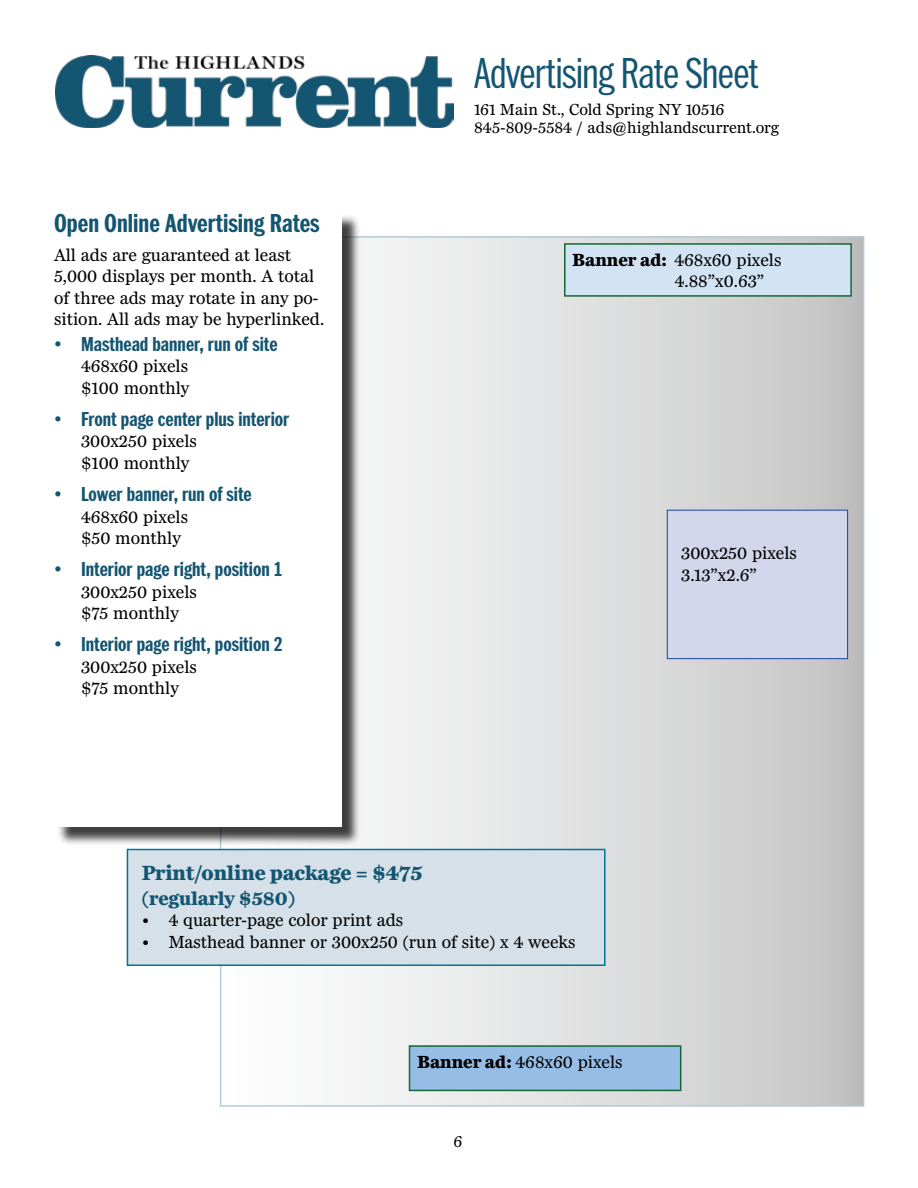
<style>
.page{position:relative;width:918px;height:1188px;background:#fff}
.page>*{position:absolute;margin:0;border:0;box-sizing:border-box;transform-origin:0 0}
.t1{font:300 45px "Franklin Cond ITC Pro";letter-spacing:-.015em;color:#145571}
.t2{font:700 27px "Franklin Cond ITC Pro";color:#145571}
.t3{font:700 21px "Franklin Cond ITC Pro";color:#145571}
.t4{font:700 21px "Miller Daily Two";color:#145571}
.t5{font:700 19.5px "Miller Daily Two";color:#145571}
.t6{font:18px/21.6px "Miller Daily Two";color:#000}
.t7{font:16.5px/18px "Miller Daily Two";letter-spacing:.005em;color:#000}
.s1{font-weight:700}
</style>
<div class="page">
<div style="left:221px;top:237px;width:643px;height:869px;background:linear-gradient(to right,#fff,#c4c4c5)"></div>
<div style="left:565px;top:244px;width:286px;height:52px;background:#d2e3f4"></div>
<div style="left:564px;top:243px;width:288px;height:54px;border:2px solid #146835"></div>
<div style="left:410px;top:1046px;width:271px;height:44px;background:#96bde5"></div>
<div style="left:409px;top:1045px;width:272px;height:46px;border:2px solid #146835"></div>
<div style="left:667px;top:510px;width:181px;height:149px;background:#d3d5eb"></div>
<div style="left:667px;top:510px;width:181px;height:149px;border:1px solid #19459d"></div>
<div style="left:56px;top:214px;width:305px;height:632px;background:#000;opacity:.75"></div>
<div style="left:54px;top:212px;width:288px;height:615px;background:#fff"></div>
<img style="left:56px;top:55px;width:398px;height:73px">
<div style="left:127px;top:850px;width:478px;height:115px;background:#d5e0e8"></div>
<div style="left:127px;top:849px;width:479px;height:117px;border:2px solid #007595"></div>
<h2 class="t2" style="left:54px;top:209px;width:267px">Open Online Advertising Rates</h2>
<p class="t6" style="left:54px;top:244px;width:272px">All ads are guaranteed at least<br>5,000 displays per month. A total of three ads may rotate in any po&shy;sition. All ads may be hyperlinked.</p>
<p class="t3" style="left:54px;top:332px;width:225px">• Masthead banner, run of site</p>
<p class="t6" style="left:81px;top:355px;width:110px">468x60 pixels $100 monthly</p>
<p class="t3" style="left:54px;top:407px;width:237px">• Front page center plus interior</p>
<p class="t6" style="left:81px;top:430px;width:117px">300x250 pixels $100 monthly</p>
<p class="t3" style="left:54px;top:483px;width:199px">• Lower banner, run of site</p>
<p class="t6" style="left:81px;top:505px;width:109px">468x60 pixels $50 monthly</p>
<p class="t3" style="left:54px;top:558px;width:230px">• Interior page right, position 1</p>
<p class="t6" style="left:81px;top:581px;width:117px">300x250 pixels $75 monthly</p>
<p class="t3" style="left:54px;top:633px;width:230px">• Interior page right, position 2</p>
<p class="t6" style="left:81px;top:656px;width:117px">300x250 pixels $75 monthly</p>
<h1 class="t1" style="left:474px;top:50px;width:286px">Advertising Rate Sheet</h1>
<p class="t7" style="left:474px;top:100px;width:307px">161 Main St., Cold Spring NY 10516<br>845-809-5584 / ads@highlandscurrent.org</p>
<p class="t6" style="left:675px;top:249px;width:108px;text-indent:-103px"><span class="s1">Banner ad:</span> 468x60 pixels<br>4.88”x0.63”</p>
<p class="t6" style="left:681px;top:542px;width:117px">300x250 pixels<br>3.13”x2.6”</p>
<p class="t4" style="left:142px;top:860px;width:282px">Print/online package = $475</p>
<p class="t5" style="left:142px;top:886px;width:155px">(regularly $580)</p>
<p class="t6" style="left:142px;top:909px;width:263px">• 4 quarter-page color print ads</p>
<p class="t6" style="left:142px;top:931px;width:435px">• Masthead banner or 300x250 (run of site) x 4 weeks</p>
<p class="t6" style="left:417px;top:1051px;width:207px"><span class="s1">Banner ad:</span> 468x60 pixels</p>
<p class="t7" style="left:453px;top:1132px;width:10px">6</p>
</div>
